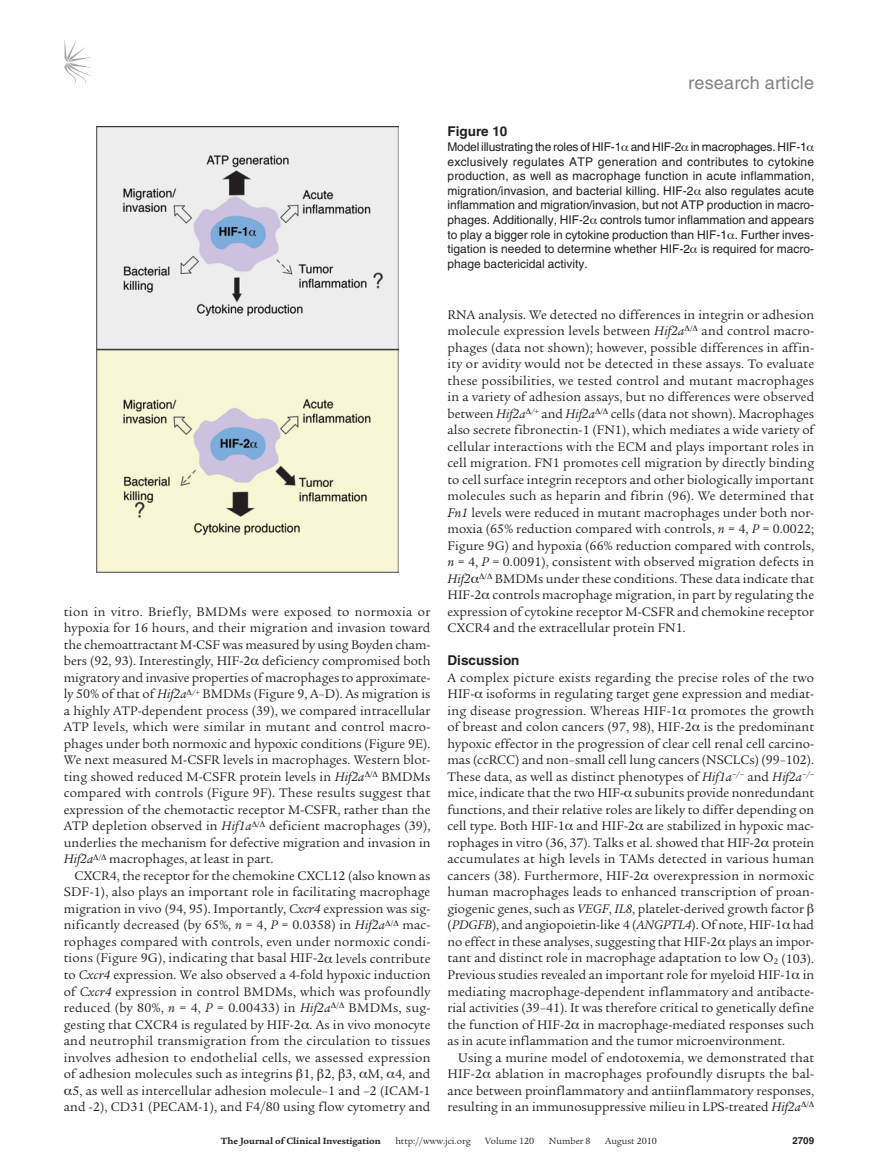
<style>
.page{position:relative;width:878px;height:1174px;background:#fff}
.page>*{position:absolute;margin:0;border:0;box-sizing:border-box;transform-origin:0 0}
.t1{font:18px "Helvetica LT Std";letter-spacing:.01em;color:#808285}
.t2{font:13.5px/16.5px "Legacy Serif Std";letter-spacing:.005em;color:#231f20;text-align:justify}
.t3{font:700 13.5px "Helvetica LT Std";color:#231f20}
.t4{font:12px/14.7px "Helvetica LT Std";color:#231f20}
.t5{font:9.75px "Legacy Serif Std";color:#231f20}
.t6{font:700 9.75px "Legacy Serif Std";color:#231f20}
.t7{font:700 9.75px "Helvetica LT Std";color:#231f20}
.s1{font-style:italic}
</style>
<div class="page">
<svg style="left:64px;top:39px;width:27px;height:45px"></svg>
<img style="left:96px;top:126px;width:302px;height:446px">
<h1 class="t1" style="left:688px;top:72px;width:127px">research article</h1>
<p class="t2" style="left:64px;top:603px;width:368px">tion in vitro. Briefly, BMDMs were exposed to normoxia or hypoxia for 16 hours, and their migration and invasion toward the chemoattractant M-CSF was measured by using Boyden cham&shy;bers (92, 93). Interestingly, HIF-2 deficiency compromised both migratory and invasive properties of macrophages to approximate&shy;ly 50% of that of <span class="s1">Hif2a</span> <sup>/+</sup> BMDMs (Figure 9, A–D). As migration is a highly ATP-dependent process (39), we compared intracellular ATP levels, which were similar in mutant and control macro&shy;phages under both normoxic and hypoxic conditions (Figure 9E).<br>We next measured M-CSFR levels in macrophages. Western blot&shy;ting showed reduced M-CSFR protein levels in <span class="s1">Hif2a</span></p>
<p class="t2" style="left:64px;top:768px;width:368px;text-indent:318px">BMDMs compared with controls (Figure 9F). These results suggest that expression of the chemotactic receptor M-CSFR, rather than the ATP depletion observed in <span class="s1">Hif1a</span></p>
<p class="t2" style="left:64px;top:818px;width:368px;text-indent:205px">deficient macrophages (39), underlies the mechanism for defective migration and invasion in <span class="s1">Hif2a</span> macrophages, at least in part.</p>
<p class="t2" style="left:64px;top:867px;width:368px;text-indent:11px">CXCR4, the receptor for the chemokine CXCL12 (also known as SDF-1), also plays an important role in facilitating macrophage migration in vivo (94, 95). Importantly, <span class="s1">Cxcr4</span> expression was sig&shy;nificantly decreased (by 65%, <span class="s1">n</span> = 4, <span class="s1">P</span> = 0.0358) in <span class="s1">Hif2a</span></p>
<p class="t2" style="left:64px;top:917px;width:368px;text-indent:338px">mac&shy;rophages compared with controls, even under normoxic condi&shy;tions (Figure 9G), indicating that basal HIF-2 levels contribute to <span class="s1">Cxcr4</span> expression. We also observed a 4-fold hypoxic induction of <span class="s1">Cxcr4</span> expression in control BMDMs, which was profoundly reduced (by 80%, <span class="s1">n</span> = 4, <span class="s1">P</span> = 0.00433) in <span class="s1">Hif2a</span></p>
<p class="t2" style="left:64px;top:999px;width:368px;text-align:right">BMDMs, sug-<br>gesting that CXCR4 is regulated by HIF-2 . As in vivo monocyte and neutrophil transmigration from the circulation to tissues involves adhesion to endothelial cells, we assessed expression of adhesion molecules such as integrins 1, 2, 3, M, 4, and 5, as well as intercellular adhesion molecule–1 and –2 (ICAM-1 and -2), CD31 (PECAM-1), and F4/80 using flow cytometry and</p>
<p class="t3" style="left:447px;top:123px;width:61px">Figure 10</p>
<p class="t4" style="left:447px;top:139px;width:368px">Model illustrating the roles of HIF-1 and HIF-2 in macrophages. HIF-1 exclusively regulates ATP generation and contributes to cytokine production, as well as macrophage function in acute inflammation, migration/invasion, and bacterial killing. HIF-2 also regulates acute inflammation and migration/invasion, but not ATP production in macro&shy;phages. Additionally, HIF-2 controls tumor inflammation and appears to play a bigger role in cytokine production than HIF-1 . Further inves&shy;tigation is needed to determine whether HIF-2 is required for macro&shy;phage bactericidal activity.</p>
<p class="t2" style="left:447px;top:306px;width:368px">RNA analysis. We detected no differences in integrin or adhesion molecule expression levels between <span class="s1">Hif2a</span></p>
<p class="t2" style="left:447px;top:323px;width:368px;text-indent:254px">and control macro&shy;phages (data not shown); however, possible differences in affin&shy;ity or avidity would not be detected in these assays. To evaluate these possibilities, we tested control and mutant macrophages in a variety of adhesion assays, but no differences were observed between <span class="s1">Hif2a</span> <sup>/+</sup> and <span class="s1">Hif2a</span> cells (data not shown). Macrophages also secrete fibronectin-1 (FN1), which mediates a wide variety of cellular interactions with the ECM and plays important roles in cell migration. FN1 promotes cell migration by directly binding to cell surface integrin receptors and other biologically important molecules such as heparin and fibrin (96). We determined that <span class="s1">Fn1</span> levels were reduced in mutant macrophages under both nor&shy;moxia (65% reduction compared with controls, <span class="s1">n</span> = 4, <span class="s1">P</span> = 0.0022; Figure 9G) and hypoxia (66% reduction compared with controls, <span class="s1">n</span> = 4, <span class="s1">P</span> = 0.0091), consistent with observed migration defects in <span class="s1">Hif2</span></p>
<p class="t2" style="left:447px;top:570px;width:368px;text-indent:47px">BMDMs under these conditions. These data indicate that HIF-2 controls macrophage migration, in part by regulating the expression of cytokine receptor M-CSFR and chemokine receptor CXCR4 and the extracellular protein FN1.</p>
<p class="t3" style="left:447px;top:652px;width:74px">Discussion</p>
<p class="t2" style="left:447px;top:669px;width:368px;text-align:left">A complex picture exists regarding the precise roles of the two HIF- isoforms in regulating target gene expression and mediat&shy;ing disease progression. Whereas HIF-1 promotes the growth of breast and colon cancers (97, 98), HIF-2 is the predominant hypoxic effector in the progression of clear cell renal cell carcino&shy;mas (ccRCC) and non–small cell lung cancers (NSCLCs) (99–102).<br>These data, as well as distinct phenotypes of <span class="s1">Hif1a</span><sup>−/−</sup> and <span class="s1">Hif2a</span><sup>−/− </sup>mice, indicate that the two HIF- subunits provide nonredundant functions, and their relative roles are likely to differ depending on cell type. Both HIF-1 and HIF-2 are stabilized in hypoxic mac&shy;rophages in vitro (36, 37). Talks et al. showed that HIF-2 protein accumulates at high levels in TAMs detected in various human cancers (38). Furthermore, HIF-2 overexpression in normoxic human macrophages leads to enhanced transcription of proan&shy;giogenic genes, such as <span class="s1">VEGF</span>, <span class="s1">IL8</span>, platelet-derived growth factor (<span class="s1">PDGFB</span>), and angiopoietin-like 4 (<span class="s1">ANGPTL4</span>). Of note, HIF-1 had no effect in these analyses, suggesting that HIF-2 plays an impor&shy;tant and distinct role in macrophage adaptation to low O<sub>2</sub> (103).<br>Previous studies revealed an important role for myeloid HIF-1 in mediating macrophage-dependent inflammatory and antibacte&shy;rial activities (39–41). It was therefore critical to genetically define the function of HIF-2 in macrophage-mediated responses such as in acute inflammation and the tumor microenvironment.</p>
<p class="t2" style="left:447px;top:1049px;width:368px;text-indent:11px">Using a murine model of endotoxemia, we demonstrated that HIF-2 ablation in macrophages profoundly disrupts the bal&shy;ance between proinflammatory and antiinflammatory responses, resulting in an immunosuppressive milieu in LPS-treated <span class="s1">Hif2a</span></p>
<p class="t6" style="left:221px;top:1135px;width:161px">The Journal of Clinical Investigation</p>
<p class="t5" style="left:395px;top:1135px;width:77px">http://www.jci.org</p>
<p class="t5" style="left:485px;top:1135px;width:50px">Volume 120</p>
<p class="t5" style="left:549px;top:1135px;width:43px">Number 8</p>
<p class="t5" style="left:605px;top:1135px;width:53px">August 2010</p>
<p class="t7" style="left:792px;top:1134px;width:23px">2709</p>
</div>
